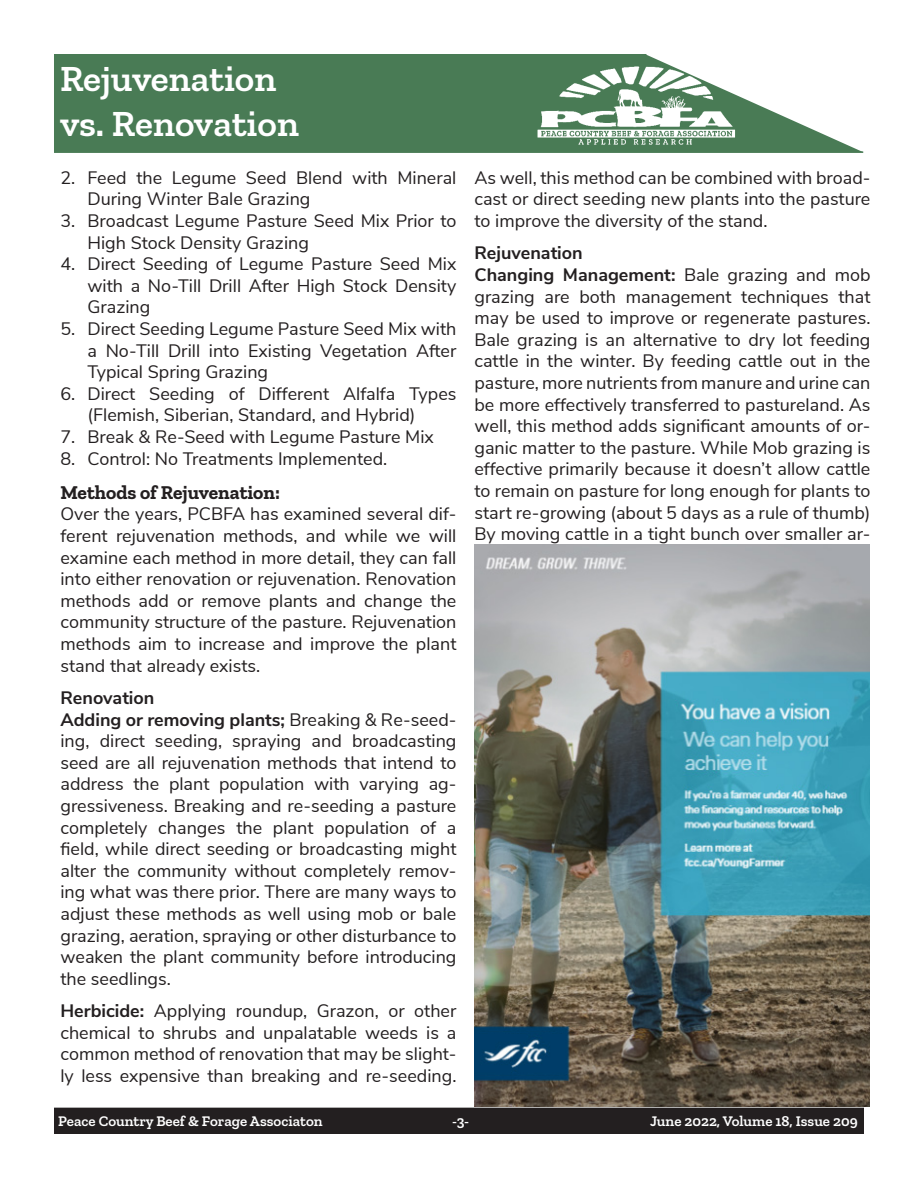
<style>
.page{position:relative;width:918px;height:1188px;background:#fff}
.page>*{position:absolute;margin:0;border:0;box-sizing:border-box;transform-origin:0 0}
.t1{font:600 37.5px "Zilla Slab";color:#fff}
.t2{font:700 19.5px "Zilla Slab";color:#231f20}
.t3{font:18px/21.6px "Nunito Sans";color:#231f20;text-align:justify}
.t4{font:700 18px "Nunito Sans";color:#231f20}
.t5{font:600 15px "Zilla Slab";color:#fff}
.s1{font-weight:700}
</style>
<div class="page">
<div style="left:55px;top:1108px;width:808px;height:25px;background:#231f20"></div>
<div style="left:54px;top:1108px;width:810px;height:26px;border:2px solid #231f20"></div>
<svg style="left:54px;top:54px;width:810px;height:99px;background:#648e6e"></svg>
<img style="left:528px;top:62px;width:217px;height:86px">
<img style="left:474px;top:545px;width:396px;height:562px">
<p class="t1" style="left:60px;top:57px;width:218px">Rejuvenation</p>
<p class="t1" style="left:60px;top:102px;width:240px">vs. Renovation</p>
<p class="t3" style="left:87px;top:166px;width:371px;text-indent:-27px">2. Feed the Legume Seed Blend with Mineral<br>During Winter Bale Grazing</p>
<p class="t3" style="left:87px;top:209px;width:371px;text-indent:-27px">3. Broadcast Legume Pasture Seed Mix Prior to<br>High Stock Density Grazing</p>
<p class="t3" style="left:87px;top:252px;width:371px;text-indent:-27px">4. Direct Seeding of Legume Pasture Seed Mix with a No-Till Drill After High Stock Density Grazing</p>
<p class="t3" style="left:87px;top:317px;width:371px;text-indent:-27px">5. Direct Seeding Legume Pasture Seed Mix with a No-Till Drill into Existing Vegetation After Typical Spring Grazing</p>
<p class="t3" style="left:87px;top:382px;width:371px;text-indent:-27px">6. Direct Seeding of Different Alfalfa Types (Flemish, Siberian, Standard, and Hybrid)</p>
<p class="t3" style="left:60px;top:425px;width:375px">7. Break &amp; Re-Seed with Legume Pasture Mix</p>
<p class="t3" style="left:60px;top:446px;width:328px">8. Control: No Treatments Implemented.</p>
<p class="t2" style="left:60px;top:481px;width:221px">Methods of Rejuvenation:</p>
<p class="t3" style="left:60px;top:502px;width:398px">Over the years, PCBFA has examined several dif&shy;ferent rejuvenation methods, and while we will examine each method in more detail, they can fall into either renovation or rejuvenation. Renovation methods add or remove plants and change the community structure of the pasture. Rejuvenation methods aim to increase and improve the plant stand that already exists.</p>
<p class="t4" style="left:60px;top:685px;width:95px">Renovation</p>
<p class="t3" style="left:60px;top:707px;width:398px"><span class="s1">Adding or removing plants;</span> Breaking &amp; Re-seed&shy;ing, direct seeding, spraying and broadcasting seed are all rejuvenation methods that intend to address the plant population with varying ag&shy;gressiveness. Breaking and re-seeding a pasture completely changes the plant population of a field, while direct seeding or broadcasting might alter the community without completely remov&shy;ing what was there prior. There are many ways to adjust these methods as well using mob or bale grazing, aeration, spraying or other disturbance to weaken the plant community before introducing the seedlings.</p>
<p class="t3" style="left:60px;top:999px;width:398px"><span class="s1">Herbicide:</span> Applying roundup, Grazon, or other chemical to shrubs and unpalatable weeds is a common method of renovation that may be slight&shy;ly less expensive than breaking and re-seeding.</p>
<p class="t3" style="left:474px;top:166px;width:398px">As well, this method can be combined with broad&shy;cast or direct seeding new plants into the pasture to improve the diversity of the stand.</p>
<p class="t4" style="left:474px;top:240px;width:110px">Rejuvenation</p>
<p class="t3" style="left:474px;top:263px;width:398px"><span class="s1">Changing Management:</span> Bale grazing and mob grazing are both management techniques that may be used to improve or regenerate pastures.<br>Bale grazing is an alternative to dry lot feeding cattle in the winter. By feeding cattle out in the pasture, more nutrients from manure and urine can be more effectively transferred to pastureland. As well, this method adds significant amounts of or&shy;ganic matter to the pasture. While Mob grazing is effective primarily because it doesn’t allow cattle to remain on pasture for long enough for plants to start re-growing (about 5 days as a rule of thumb)<br>By moving cattle in a tight bunch over smaller ar-</p>
<p class="t5" style="left:58px;top:1112px;width:266px">Peace Country Beef &amp; Forage Associaton</p>
<p class="t5" style="left:452px;top:1112px;width:19px">-3-</p>
<p class="t5" style="left:650px;top:1112px;width:209px">June 2022, Volume 18, Issue 209</p>
</div>
